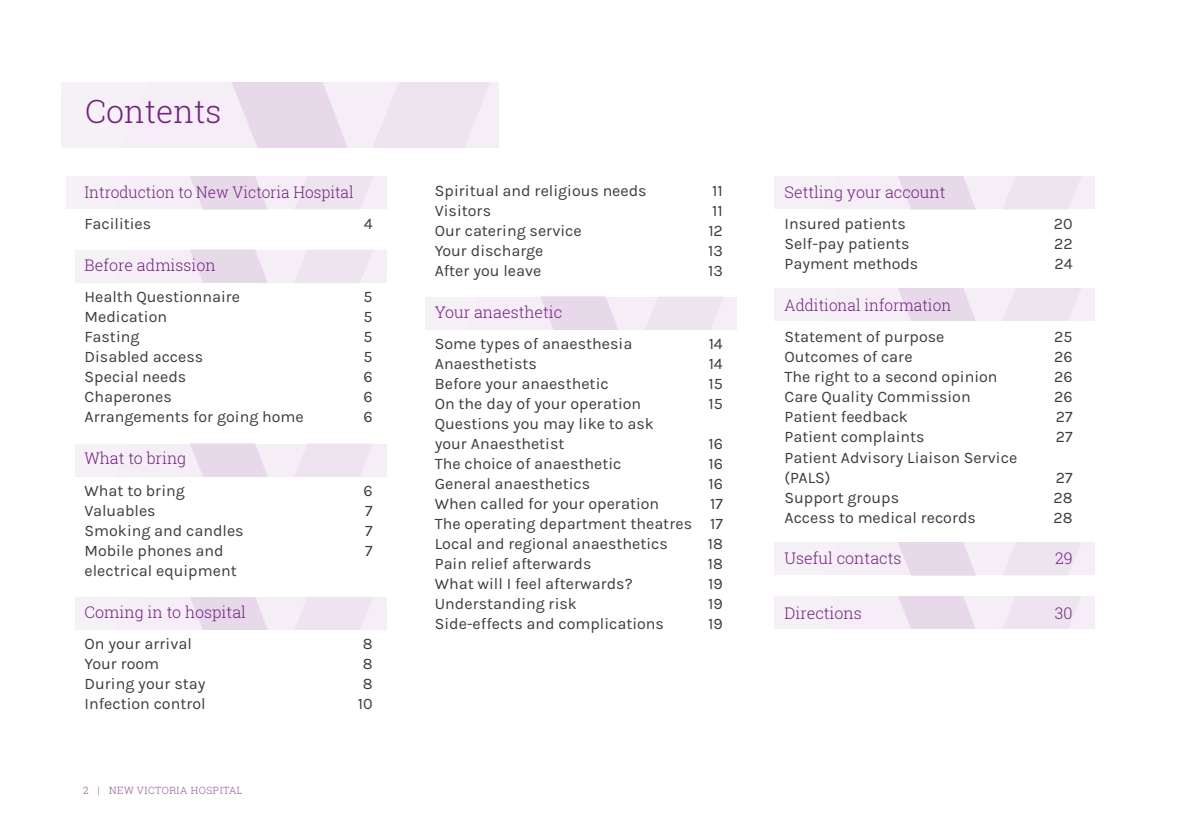
<style>
.page{position:relative;width:1191px;height:840px;background:#fff}
.page>*{position:absolute;margin:0;border:0;box-sizing:border-box;transform-origin:0 0}
.t1{font:300 32px "Roboto Slab";color:#732280}
.t2{font:16px/20px "Karla";color:#3c3c3b}
.t3{font:300 16px "Roboto Slab";color:#732280}
.t4{font:300 16px "Roboto Slab";color:#732280;scale:.96 1}
.t5{font:300 10px "Roboto Slab";letter-spacing:.05em;color:#914f9a}
</style>
<div class="page">
<svg style="left:67px;top:176px;width:320px;height:33px"></svg>
<svg style="left:774px;top:176px;width:320px;height:33px"></svg>
<svg style="left:774px;top:288px;width:320px;height:33px"></svg>
<svg style="left:774px;top:542px;width:320px;height:32px"></svg>
<svg style="left:774px;top:596px;width:320px;height:32px"></svg>
<svg style="left:75px;top:250px;width:312px;height:32px"></svg>
<svg style="left:425px;top:297px;width:312px;height:32px"></svg>
<svg style="left:75px;top:443px;width:312px;height:33px"></svg>
<svg style="left:75px;top:597px;width:312px;height:32px"></svg>
<svg style="left:61px;top:82px;width:437px;height:65px"></svg>
<h1 class="t1" style="left:85px;top:89px;width:138px">Contents</h1>
<p class="t4" style="left:85px;top:181px;width:282px">Introduction to New Victoria Hospital</p>
<p class="t2" style="left:85px;top:214px;width:68px">Facilities</p>
<p class="t2" style="left:364px;top:214px;width:10px">4</p>
<p class="t3" style="left:85px;top:254px;width:133px">Before admission</p>
<p class="t2" style="left:85px;top:287px;width:157px">Health Questionnaire</p>
<p class="t2" style="left:364px;top:287px;width:11px">5</p>
<p class="t2" style="left:85px;top:307px;width:84px">Medication</p>
<p class="t2" style="left:364px;top:307px;width:11px">5</p>
<p class="t2" style="left:85px;top:327px;width:56px">Fasting</p>
<p class="t2" style="left:364px;top:327px;width:11px">5</p>
<p class="t2" style="left:85px;top:347px;width:120px">Disabled access</p>
<p class="t2" style="left:364px;top:347px;width:11px">5</p>
<p class="t2" style="left:85px;top:367px;width:103px">Special needs</p>
<p class="t2" style="left:363px;top:367px;width:11px">6</p>
<p class="t2" style="left:85px;top:387px;width:89px">Chaperones</p>
<p class="t2" style="left:363px;top:387px;width:11px">6</p>
<p class="t2" style="left:85px;top:407px;width:221px">Arrangements for going home</p>
<p class="t2" style="left:363px;top:407px;width:11px">6</p>
<p class="t3" style="left:85px;top:447px;width:103px">What to bring</p>
<p class="t2" style="left:85px;top:480px;width:102px">What to bring</p>
<p class="t2" style="left:363px;top:480px;width:11px">6</p>
<p class="t2" style="left:85px;top:500px;width:73px">Valuables</p>
<p class="t2" style="left:365px;top:500px;width:9px">7</p>
<p class="t2" style="left:85px;top:520px;width:161px">Smoking and candles</p>
<p class="t2" style="left:365px;top:520px;width:9px">7</p>
<p class="t2" style="left:85px;top:540px;width:141px">Mobile phones and</p>
<p class="t2" style="left:365px;top:540px;width:9px">7</p>
<p class="t2" style="left:85px;top:560px;width:154px">electrical equipment</p>
<p class="t3" style="left:85px;top:600px;width:163px">Coming in to hospital</p>
<p class="t2" style="left:85px;top:633px;width:109px">On your arrival</p>
<p class="t2" style="left:363px;top:633px;width:11px">8</p>
<p class="t2" style="left:85px;top:653px;width:76px">Your room</p>
<p class="t2" style="left:363px;top:653px;width:11px">8</p>
<p class="t2" style="left:85px;top:673px;width:122px">During your stay</p>
<p class="t2" style="left:363px;top:673px;width:11px">8</p>
<p class="t2" style="left:85px;top:693px;width:123px">Infection control</p>
<p class="t2" style="left:358px;top:693px;width:16px">10</p>
<p class="t5" style="left:83px;top:782px;width:161px">2 | NEW VICTORIA HOSPITAL</p>
<p class="t2" style="left:435px;top:180px;width:213px">Spiritual and religious needs</p>
<p class="t2" style="left:712px;top:180px;width:12px">11</p>
<p class="t2" style="left:435px;top:200px;width:58px">Visitors</p>
<p class="t2" style="left:712px;top:200px;width:12px">11</p>
<p class="t2" style="left:435px;top:220px;width:148px">Our catering service</p>
<p class="t2" style="left:708px;top:220px;width:16px">12</p>
<p class="t2" style="left:435px;top:240px;width:110px">Your discharge</p>
<p class="t2" style="left:708px;top:240px;width:16px">13</p>
<p class="t2" style="left:435px;top:260px;width:108px">After you leave</p>
<p class="t2" style="left:708px;top:260px;width:16px">13</p>
<p class="t3" style="left:435px;top:300px;width:129px">Your anaesthetic</p>
<p class="t2" style="left:435px;top:333px;width:199px">Some types of anaesthesia</p>
<p class="t2" style="left:708px;top:333px;width:16px">14</p>
<p class="t2" style="left:435px;top:353px;width:104px">Anaesthetists</p>
<p class="t2" style="left:708px;top:353px;width:16px">14</p>
<p class="t2" style="left:435px;top:373px;width:175px">Before your anaesthetic</p>
<p class="t2" style="left:708px;top:373px;width:16px">15</p>
<p class="t2" style="left:435px;top:393px;width:208px">On the day of your operation</p>
<p class="t2" style="left:708px;top:393px;width:16px">15</p>
<p class="t2" style="left:435px;top:413px;width:220px">Questions you may like to ask your Anaesthetist</p>
<p class="t2" style="left:708px;top:433px;width:16px">16</p>
<p class="t2" style="left:435px;top:453px;width:188px">The choice of anaesthetic</p>
<p class="t2" style="left:708px;top:453px;width:16px">16</p>
<p class="t2" style="left:435px;top:473px;width:157px">General anaesthetics</p>
<p class="t2" style="left:708px;top:473px;width:16px">16</p>
<p class="t2" style="left:435px;top:493px;width:226px">When called for your operation</p>
<p class="t2" style="left:435px;top:493px;width:289px;text-align:justify;text-indent:275px">17<br>The operating department theatres 17<br>Local and regional anaesthetics</p>
<p class="t2" style="left:708px;top:533px;width:17px">18</p>
<p class="t2" style="left:435px;top:553px;width:158px">Pain relief afterwards</p>
<p class="t2" style="left:708px;top:553px;width:17px">18</p>
<p class="t2" style="left:435px;top:573px;width:199px">What will I feel afterwards?</p>
<p class="t2" style="left:708px;top:573px;width:16px">19</p>
<p class="t2" style="left:435px;top:593px;width:144px">Understanding risk</p>
<p class="t2" style="left:708px;top:593px;width:16px">19</p>
<p class="t2" style="left:435px;top:613px;width:231px">Side-effects and complications</p>
<p class="t2" style="left:708px;top:613px;width:16px">19</p>
<p class="t3" style="left:784px;top:181px;width:163px">Settling your account</p>
<p class="t2" style="left:784px;top:214px;width:123px">Insured patients</p>
<p class="t2" style="left:1053px;top:214px;width:20px">20</p>
<p class="t2" style="left:784px;top:234px;width:127px">Self-pay patients</p>
<p class="t2" style="left:1054px;top:234px;width:20px">22</p>
<p class="t2" style="left:784px;top:254px;width:135px">Payment methods</p>
<p class="t2" style="left:1054px;top:254px;width:20px">24</p>
<p class="t4" style="left:784px;top:294px;width:175px">Additional information</p>
<p class="t2" style="left:784px;top:327px;width:161px">Statement of purpose</p>
<p class="t2" style="left:1054px;top:327px;width:20px">25</p>
<p class="t2" style="left:784px;top:347px;width:130px">Outcomes of care</p>
<p class="t2" style="left:1054px;top:347px;width:20px">26</p>
<p class="t2" style="left:784px;top:367px;width:214px">The right to a second opinion</p>
<p class="t2" style="left:1054px;top:367px;width:20px">26</p>
<p class="t2" style="left:784px;top:387px;width:188px">Care Quality Commission</p>
<p class="t2" style="left:1054px;top:387px;width:20px">26</p>
<p class="t2" style="left:784px;top:407px;width:125px">Patient feedback</p>
<p class="t2" style="left:1055px;top:407px;width:18px">27</p>
<p class="t2" style="left:784px;top:427px;width:142px">Patient complaints</p>
<p class="t2" style="left:1055px;top:427px;width:18px">27</p>
<p class="t2" style="left:784px;top:447px;width:234px">Patient Advisory Liaison Service (PALS)</p>
<p class="t2" style="left:1055px;top:467px;width:18px">27</p>
<p class="t2" style="left:784px;top:487px;width:116px">Support groups</p>
<p class="t2" style="left:1053px;top:487px;width:21px">28</p>
<p class="t2" style="left:784px;top:507px;width:193px">Access to medical records</p>
<p class="t2" style="left:1053px;top:507px;width:21px">28</p>
<p class="t3" style="left:784px;top:547px;width:118px">Useful contacts</p>
<p class="t3" style="left:1055px;top:547px;width:19px">29</p>
<p class="t3" style="left:784px;top:601px;width:79px">Directions</p>
<p class="t3" style="left:1055px;top:601px;width:19px">30</p>
</div>
